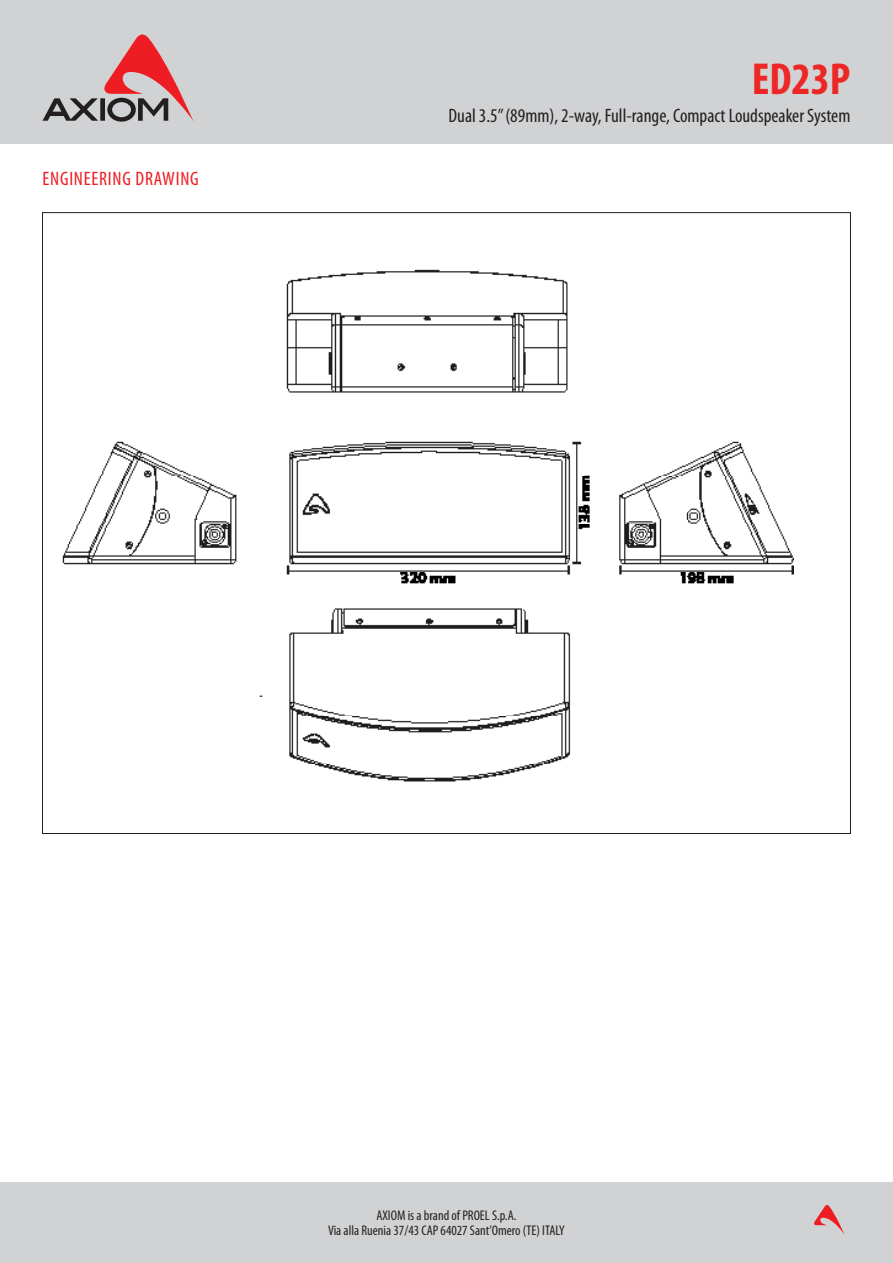
<style>
.page{position:relative;width:893px;height:1263px;background:#fff}
.page>*{position:absolute;margin:0;border:0;box-sizing:border-box;transform-origin:0 0}
.t1{font:700 condensed 45px "Myriad Pro";color:#ed2626}
.t2{font:condensed 19.5px "Myriad Pro";color:#231f20}
.SUBHEADS{font:condensed 19.5px "Myriad Pro";letter-spacing:.04em;color:#ee1d23}
.t3{font:condensed 14.1px/15px "Myriad Pro";color:#231f20;text-align:center}
</style>
<div class="page">
<div style="left:0;top:0;width:893px;height:143px;background:#d1d2d4"></div>
<div style="left:0;top:1183px;width:893px;height:80px;background:#d1d2d4"></div>
<svg style="left:814px;top:1205px;width:30px;height:29px"></svg>
<svg style="left:43px;top:34px;width:151px;height:88px"></svg>
<img style="left:62px;top:269px;width:731px;height:513px">
<p class="SUBHEADS" style="left:43px;top:166px;width:158px">ENGINEERING DRAWING</p>
<h1 class="t1" style="left:752px;top:51px;width:100px">ED23P</h1>
<h2 class="t2" style="left:448px;top:104px;width:403px">Dual 3.5” (89mm), 2-way, Full-range, Compact Loudspeaker System</h2>
<p class="t3" style="left:328px;top:1208px;width:238px">AXIOM is a brand of PROEL S.p.A.<br>Via alla Ruenia 37/43 CAP 64027 Sant’Omero (TE) ITALY</p>
</div>
